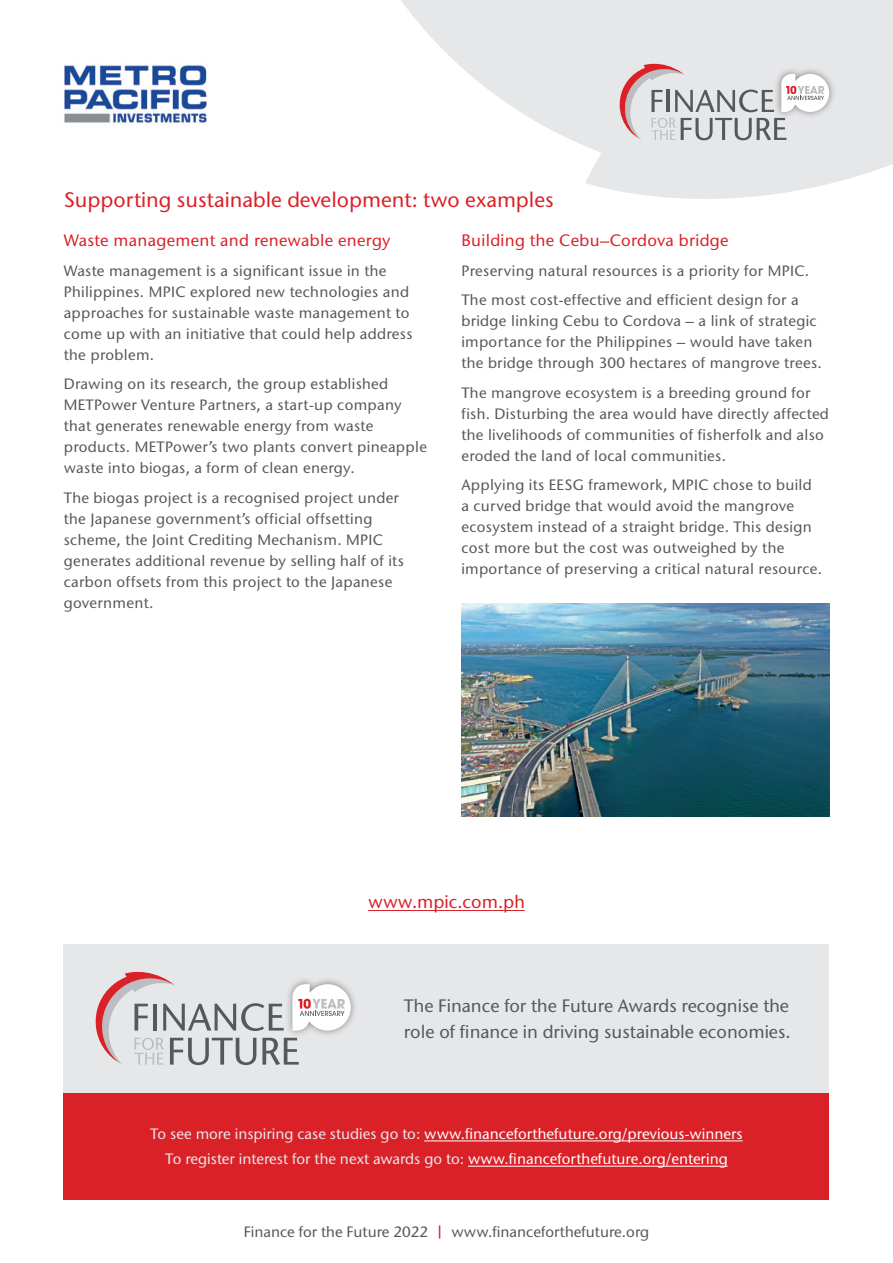
<style>
.page{position:relative;width:893px;height:1263px;background:#fff}
.page>*{position:absolute;margin:0;border:0;box-sizing:border-box;transform-origin:0 0}
.t1{font:500 21px "Stone Sans Pro ITC";color:#da2128}
.t2{font:500 18px/25.2px "Stone Sans Pro ITC";color:#57585a}
.t3{font:500 18px "Stone Sans Pro ITC";color:#da2128}
.t4{font:500 16.5px "Stone Sans Pro ITC";letter-spacing:.02em;color:#da2128}
.t5{font:500 15px/21px "Stone Sans Pro ITC";letter-spacing:.02em;color:#57585a}
.t6{font:500 15px/25.2px "Stone Sans Pro ITC";color:#fff;text-align:center}
.t7{font:500 15px "Stone Sans Pro ITC";color:#57585a}
.s1{color:#e6e7e9}
.s2{color:#da2128}
</style>
<div class="page">
<svg style="left:401px;top:0;width:492px;height:199px;fill:#e6e7e9"></svg>
<div style="left:773px;top:66px;width:64px;height:54px;background:#231f20;opacity:.5"></div>
<svg style="left:614px;top:59px;width:215px;height:81px;background:#d5d0d2"></svg>
<div style="left:64px;top:1093px;width:765px;height:106px;background:#da2128"></div>
<div style="left:64px;top:944px;width:765px;height:149px;background:#e6e7e9"></div>
<hr style="left:424px;top:1141px;width:319px;height:1px;background:#fff">
<hr style="left:468px;top:1166px;width:260px;height:1px;background:#fff">
<div style="left:285px;top:976px;width:73px;height:62px;background:#231f20;opacity:.5"></div>
<svg style="left:95px;top:971px;width:256px;height:94px"></svg>
<hr style="left:368px;top:910px;width:157px;height:1px;background:#da2128">
<img style="left:64px;top:65px;width:143px;height:58px">
<img style="left:461px;top:604px;width:368px;height:212px">
<h1 class="t1" style="left:64px;top:187px;width:492px">Supporting sustainable development: two examples</h1>
<p class="t4" style="left:64px;top:230px;width:328px">Waste management and renewable energy</p>
<p class="t5" style="left:64px;top:260px;width:350px">Waste management is a significant issue in the Philippines. MPIC explored new technologies and approaches for sustainable waste management to come up with an initiative that could help address the problem.</p>
<p class="t5" style="left:64px;top:373px;width:365px">Drawing on its research, the group established METPower Venture Partners, a start-up company that generates renewable energy from waste products. METPower’s two plants convert pineapple waste into biogas, a form of clean energy.</p>
<p class="t5" style="left:64px;top:487px;width:342px">The biogas project is a recognised project under the Japanese government’s official offsetting scheme, the Joint Crediting Mechanism. MPIC generates additional revenue by selling half of its carbon offsets from this project to the Japanese government.</p>
<p class="t4" style="left:461px;top:230px;width:269px">Building the Cebu–Cordova bridge</p>
<p class="t5" style="left:461px;top:255px;width:349px;line-height:29.5px">Preserving natural resources is a priority for MPIC.<br>The most cost-effective and efficient design for a</p>
<p class="t5" style="left:461px;top:310px;width:362px">bridge linking Cebu to Cordova – a link of strategic importance for the Philippines – would have taken the bridge through 300 hectares of mangrove trees.</p>
<p class="t5" style="left:461px;top:382px;width:369px">The mangrove ecosystem is a breeding ground for fish. Disturbing the area would have directly affected the livelihoods of communities of fisherfolk and also eroded the land of local communities.</p>
<p class="t5" style="left:461px;top:474px;width:362px">Applying its EESG framework, MPIC chose to build a curved bridge that would avoid the mangrove ecosystem instead of a straight bridge. This design cost more but the cost was outweighed by the importance of preserving a critical natural resource.</p>
<p class="t3" style="left:368px;top:891px;width:158px">www.mpic.com.ph</p>
<p class="t2" style="left:404px;top:993px;width:388px">The Finance for the Future Awards recognise the role of finance in driving sustainable economies.</p>
<p class="t6" style="left:150px;top:1121px;width:594px"><span class="s1">To see more inspiring case studies go to:</span> www.financeforthefuture.org/previous-winners<br><span class="s1">To register interest for the next awards go to:</span> www.financeforthefuture.org/entering</p>
<p class="t7" style="left:244px;top:1222px;width:407px">Finance for the Future 2022 <span class="s2">|</span> www.financeforthefuture.org</p>
</div>
